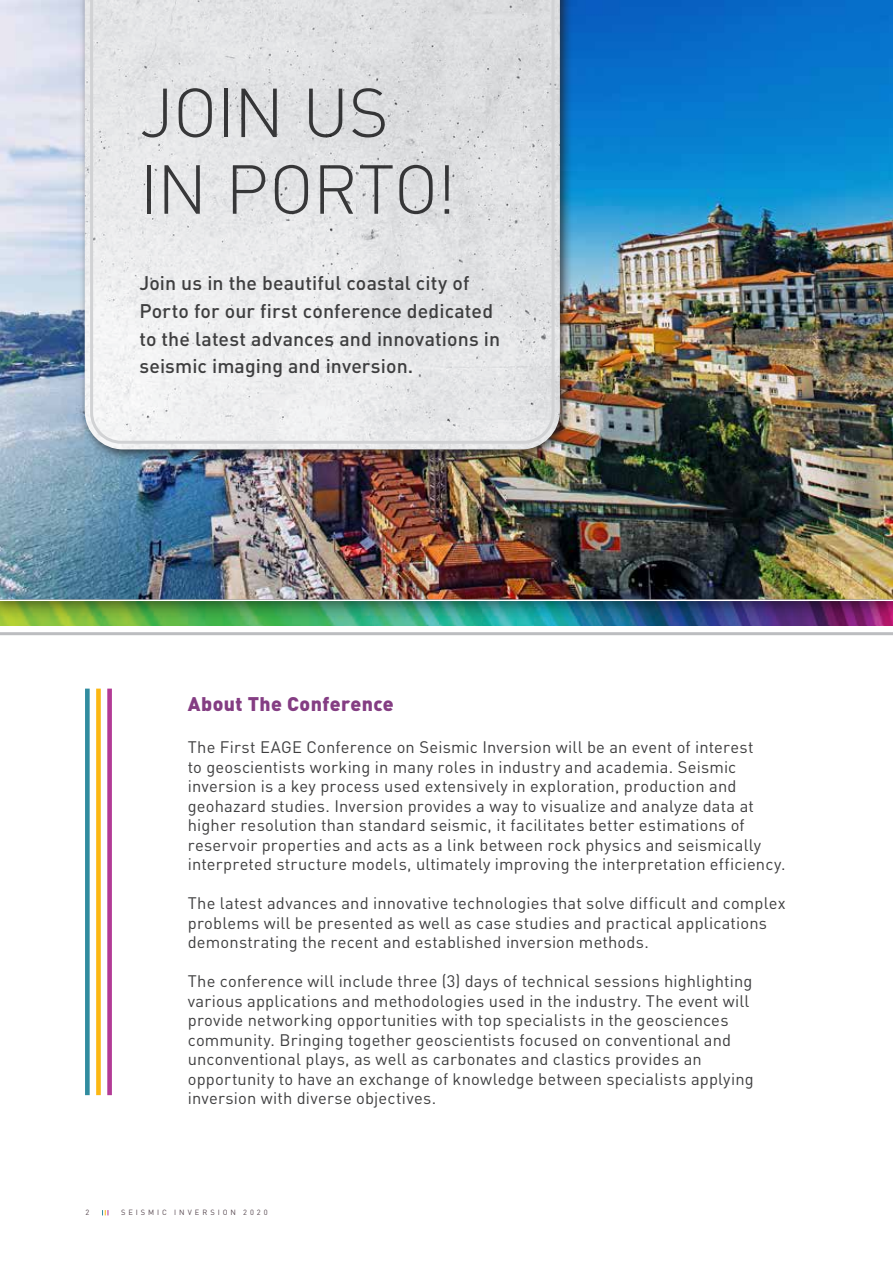
<style>
.page{position:relative;width:893px;height:1263px;background:#fff}
.page>*{position:absolute;margin:0;border:0;box-sizing:border-box;transform-origin:0 0}
.t1{font:300 68.1px/76.7px "DIN Pro";letter-spacing:-.01em;color:#3e3e3f}
.t2{font:500 19.5px/27.8px "DIN Pro";letter-spacing:.005em;color:#3e3e3f}
._01_Header_1{font:900 19.5px "DIN Pro";letter-spacing:.02em;color:#843d83}
.exra_intro_text{font:16.5px/19.5px "DIN Pro";letter-spacing:.01em;color:#3e3e3f}
.t3{font:7.5px "DIN Pro";letter-spacing:.39em;color:#574850}
</style>
<div class="page">
<svg style="left:102px;top:1210px;width:7px;height:5px"></svg>
<div style="left:0;top:0;width:893px;height:622px;background:#231f20;opacity:.75"></div>
<img style="left:0;top:0;width:893px;height:599px">
<div style="left:107px;top:689px;width:5px;height:406px;background:#b33b96"></div>
<div style="left:96px;top:689px;width:5px;height:406px;background:#fcb814"></div>
<div style="left:85px;top:689px;width:5px;height:406px;background:#318c9f"></div>
<div style="left:78px;top:0;width:494px;height:462px;background:#231f20;opacity:.75"></div>
<img style="left:85px;top:0;width:475px;height:449px">
<svg style="left:89px;top:0;width:467px;height:445px;background:#e3e4e6"></svg>
<hr style="left:0;top:599px;width:893px;height:2px;background:#fff">
<hr style="left:0;top:632px;width:893px;height:3px;background:#bcbdc0">
<h1 class="t1" style="left:140px;top:71px;width:318px">JOIN US<br>IN PORTO!</h1>
<p class="t2" style="left:139px;top:268px;width:362px">Join us in the beautiful coastal city of Porto for our first conference dedicated to the latest advances and innovations in seismic imaging and inversion.</p>
<p class="_01_Header_1" style="left:188px;top:691px;width:207px">About The Conference</p>
<p class="exra_intro_text" style="left:188px;top:737px;width:599px">The First EAGE Conference on Seismic Inversion will be an event of interest<br>to geoscientists working in many roles in industry and academia. Seismic inversion is a key process used extensively in exploration, production and geohazard studies. Inversion provides a way to visualize and analyze data at higher resolution than standard seismic, it facilitates better estimations of reservoir properties and acts as a link between rock physics and seismically interpreted structure models, ultimately improving the interpretation efficiency.</p>
<p class="exra_intro_text" style="left:188px;top:893px;width:599px">The latest advances and innovative technologies that solve difficult and complex problems will be presented as well as case studies and practical applications demonstrating the recent and established inversion methods.</p>
<p class="exra_intro_text" style="left:188px;top:971px;width:567px">The conference will include three (3) days of technical sessions highlighting various applications and methodologies used in the industry. The event will provide networking opportunities with top specialists in the geosciences community. Bringing together geoscientists focused on conventional and unconventional plays, as well as carbonates and clastics provides an opportunity to have an exchange of knowledge between specialists applying inversion with diverse objectives.</p>
<p class="t3" style="left:85px;top:1207px;width:5px">2</p>
<p class="t3" style="left:121px;top:1207px;width:148px">SEISMIC INVERSION 2020</p>
</div>
